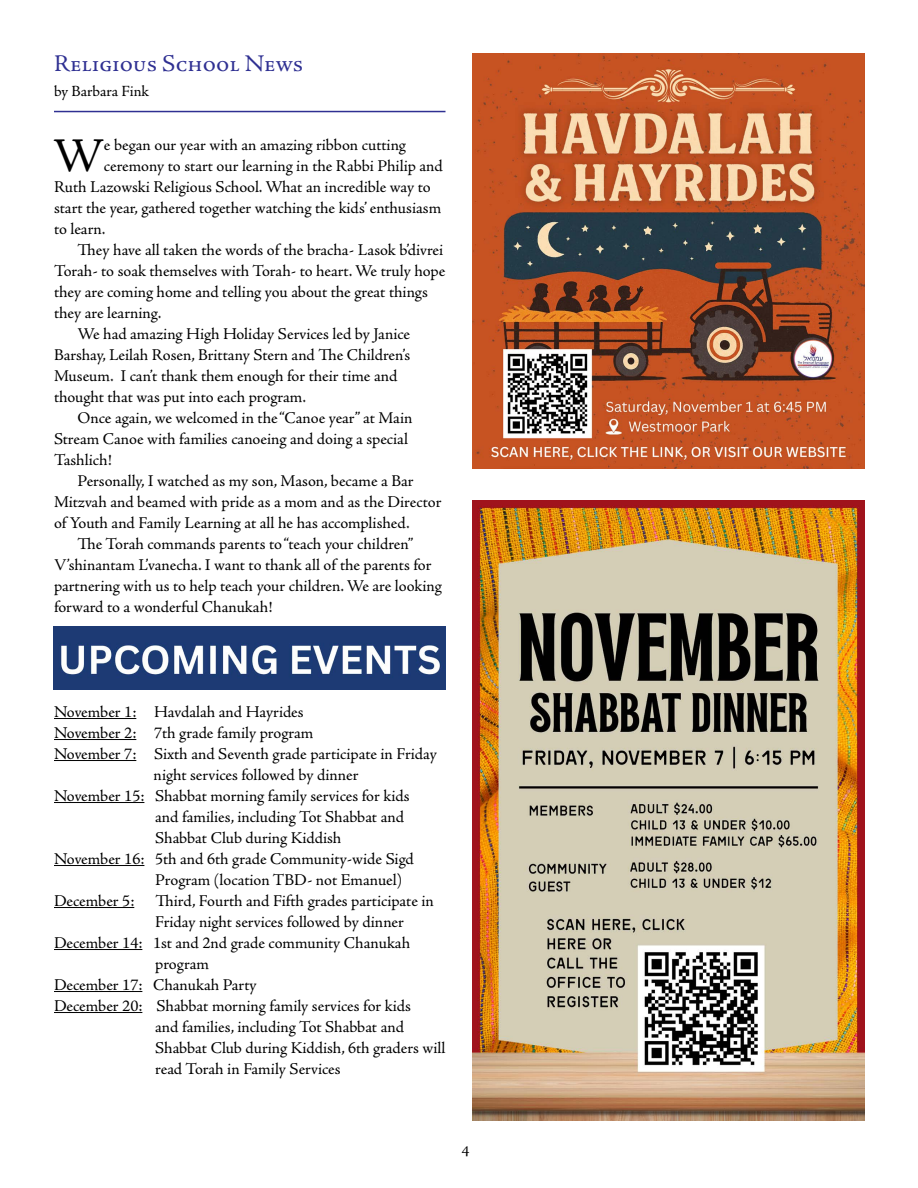
<style>
.page{position:relative;width:918px;height:1188px;background:#fff}
.page>*{position:absolute;margin:0;border:0;box-sizing:border-box;transform-origin:0 0}
.t1{font:48.6px "Adobe Jenson Pro";color:#000}
.t2{font:24px "Adobe Jenson Pro";color:#2f3092}
.t3{font:16.5px "Adobe Jenson Pro";letter-spacing:-.005em;color:#000}
.t4{font:15.6px "Adobe Jenson Pro";letter-spacing:-.005em;color:#000}
.t5{font:15.45px "Adobe Jenson Pro";color:#000}
</style>
<div class="page">
<hr style="left:54px;top:718px;width:82px;height:1px;background:#000">
<hr style="left:54px;top:739px;width:82px;height:1px;background:#000">
<hr style="left:54px;top:760px;width:82px;height:1px;background:#000">
<hr style="left:54px;top:802px;width:90px;height:1px;background:#000">
<hr style="left:54px;top:865px;width:90px;height:1px;background:#000">
<hr style="left:54px;top:907px;width:80px;height:1px;background:#000">
<hr style="left:54px;top:949px;width:88px;height:1px;background:#000">
<hr style="left:54px;top:991px;width:88px;height:1px;background:#000">
<hr style="left:54px;top:1012px;width:88px;height:1px;background:#000">
<hr style="left:54px;top:111px;width:392px;height:1px;background:#2f3092">
<img style="left:53px;top:626px;width:393px;height:63px">
<img style="left:472px;top:500px;width:392px;height:621px">
<svg style="left:757px;top:754px;width:2px;height:7px"></svg>
<img style="left:472px;top:54px;width:393px;height:414px">
<h2 class="t2" style="left:54px;top:50px;width:251px">Religious School News</h2>
<p class="t4" style="left:54px;top:82px;width:97px">by Barbara Fink</p>
<h1 class="t1" style="left:53px;top:128px;width:53px">W</h1>
<p class="t3" style="left:104px;top:135px;width:304px">e began our year with an amazing ribbon cutting</p>
<p class="t3" style="left:104px;top:156px;width:340px">ceremony to start our learning in the Rabbi Philip and</p>
<p class="t3" style="left:54px;top:177px;width:378px">Ruth Lazowski Religious School. What an incredible way to</p>
<p class="t3" style="left:54px;top:198px;width:389px">start the year, gathered together watching the kids’ enthusiasm</p>
<p class="t3" style="left:54px;top:219px;width:53px">to learn.</p>
<p class="t3" style="left:78px;top:240px;width:367px">They have all taken the words of the bracha- Lasok b’divrei</p>
<p class="t3" style="left:54px;top:261px;width:393px">Torah- to soak themselves with Torah- to heart. We truly hope</p>
<p class="t3" style="left:54px;top:282px;width:375px">they are coming home and telling you about the great things</p>
<p class="t3" style="left:54px;top:303px;width:109px">they are learning.</p>
<p class="t3" style="left:78px;top:324px;width:334px">We had amazing High Holiday Services led by Janice</p>
<p class="t3" style="left:54px;top:345px;width:358px">Barshay, Leilah Rosen, Brittany Stern and The Children’s</p>
<p class="t3" style="left:54px;top:366px;width:345px">Museum. I can’t thank them enough for their time and</p>
<p class="t3" style="left:54px;top:387px;width:254px">thought that was put into each program.</p>
<p class="t3" style="left:78px;top:408px;width:336px">Once again, we welcomed in the “Canoe year” at Main</p>
<p class="t3" style="left:54px;top:429px;width:356px">Stream Canoe with families canoeing and doing a special</p>
<p class="t3" style="left:54px;top:450px;width:59px">Tashlich!</p>
<p class="t3" style="left:78px;top:471px;width:338px">Personally, I watched as my son, Mason, became a Bar</p>
<p class="t3" style="left:54px;top:492px;width:389px">Mitzvah and beamed with pride as a mom and as the Director</p>
<p class="t3" style="left:54px;top:513px;width:357px">of Youth and Family Learning at all he has accomplished.</p>
<p class="t3" style="left:78px;top:534px;width:337px">The Torah commands parents to “teach your children”</p>
<p class="t3" style="left:54px;top:555px;width:379px">V’shinantam L’vanecha. I want to thank all of the parents for</p>
<p class="t3" style="left:54px;top:576px;width:389px">partnering with us to help teach your children. We are looking</p>
<p class="t3" style="left:54px;top:597px;width:220px">forward to a wonderful Chanukah!</p>
<p class="t3" style="left:54px;top:702px;width:251px">November 1: Havdalah and Hayrides</p>
<p class="t3" style="left:54px;top:723px;width:261px">November 2: 7th grade family program</p>
<p class="t3" style="left:54px;top:744px;width:384px">November 7: Sixth and Seventh grade participate in Friday</p>
<p class="t3" style="left:154px;top:765px;width:206px">night services followed by dinner</p>
<p class="t3" style="left:54px;top:786px;width:357px">November 15: Shabbat morning family services for kids</p>
<p class="t3" style="left:155px;top:808px;width:250px">and families, including Tot Shabbat and</p>
<p class="t3" style="left:155px;top:829px;width:188px">Shabbat Club during Kiddish</p>
<p class="t3" style="left:54px;top:850px;width:361px">November 16: 5th and 6th grade Community-wide Sigd</p>
<p class="t3" style="left:155px;top:871px;width:249px">Program (location TBD- not Emanuel)</p>
<p class="t3" style="left:54px;top:892px;width:82px">December 5:</p>
<p class="t3" style="left:156px;top:892px;width:280px">Third, Fourth and Fifth grades participate in</p>
<p class="t3" style="left:155px;top:913px;width:250px">Friday night services followed by dinner</p>
<p class="t3" style="left:54px;top:934px;width:358px">December 14: 1st and 2nd grade community Chanukah</p>
<p class="t3" style="left:155px;top:955px;width:55px">program</p>
<p class="t3" style="left:54px;top:976px;width:204px">December 17: Chanukah Party</p>
<p class="t3" style="left:54px;top:997px;width:359px">December 20: Shabbat morning family services for kids</p>
<p class="t3" style="left:155px;top:1018px;width:250px">and families, including Tot Shabbat and</p>
<p class="t3" style="left:155px;top:1039px;width:292px">Shabbat Club during Kiddish, 6th graders will</p>
<p class="t3" style="left:155px;top:1060px;width:187px">read Torah in Family Services</p>
<p class="t5" style="left:462px;top:1143px;width:9px">4</p>
</div>
